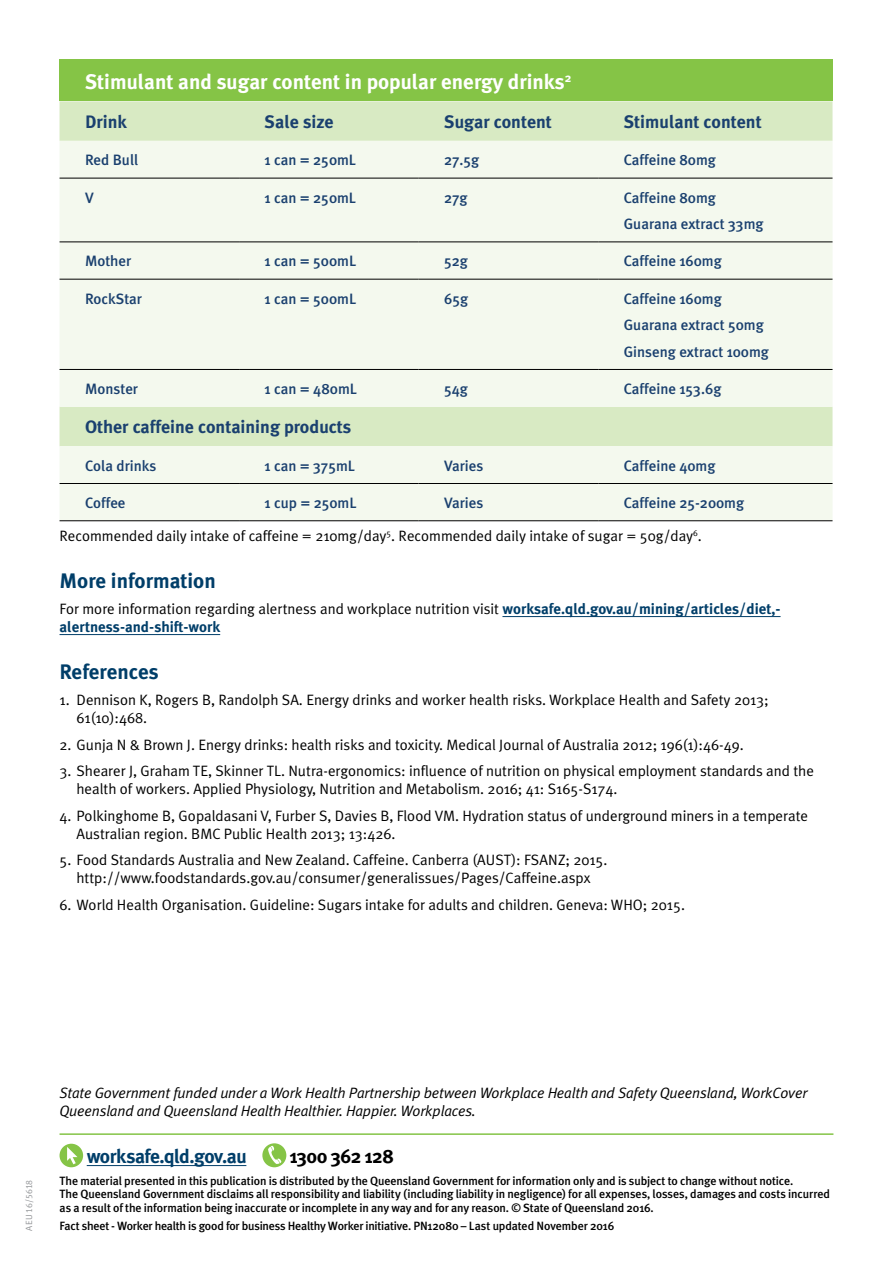
<style>
.page{position:relative;width:893px;height:1263px;background:#fff}
.page>*{position:absolute;margin:0;border:0;box-sizing:border-box;transform-origin:0 0}
.t1{font:700 21px "Meta Plus";color:#fff}
.t2{font:700 21px "Meta Plus";color:#003e69}
.t3{font:700 19.5px "Meta Plus";letter-spacing:-.03em;color:#003e69}
.t4{font:700 19.5px "Meta Plus";letter-spacing:-.03em;color:#000}
.t5{font:700 18px "Meta Plus";color:#1a406f}
.t6{font:15px/18px "Meta Plus Normal";color:#000}
.t7{font:500 15px/26.5px "Meta Plus";color:#1a406f}
.t8{font:italic 15px/18px "Meta Plus Normal";letter-spacing:-.01em;color:#000}
.t9{font:700 15px "Meta Plus";color:#003e69}
.t10{font:500 12px/13.5px "Meta Plus";letter-spacing:-.01em;color:#000}
.t11{font:9px "Meta Plus Normal Caps";letter-spacing:.015em;color:#939598}
.s1{font-family:"Meta Plus";font-weight:700;color:#003e69}
</style>
<div class="page">
<hr style="left:87px;top:1165px;width:159px;height:1px;background:#003e69">
<div style="left:60px;top:1144px;width:23px;height:23px;background:#85c446;border-radius:50%"></div>
<svg style="left:67px;top:1147px;width:10px;height:17px"></svg>
<div style="left:262px;top:1143px;width:24px;height:24px;background:#85c446;border-radius:50%"></div>
<svg style="left:268px;top:1146px;width:13px;height:18px"></svg>
<hr style="left:60px;top:1133px;width:773px;height:2px;background:#85c446">
<hr style="left:502px;top:616px;width:279px;height:1px;background:#003e69">
<hr style="left:60px;top:634px;width:160px;height:1px;background:#003e69">
<div style="left:60px;top:60px;width:772px;height:41px;background:#85c446"></div>
<div style="left:60px;top:101px;width:772px;height:40px;background:#d8eac3"></div>
<svg style="left:60px;top:141px;width:772px;height:379px;background:#f0f6e8"></svg>
<hr style="left:60px;top:178px;width:179px;height:1px;background:#000">
<hr style="left:239px;top:178px;width:180px;height:1px;background:#000">
<hr style="left:419px;top:178px;width:179px;height:1px;background:#000">
<hr style="left:598px;top:178px;width:234px;height:1px;background:#000">
<hr style="left:60px;top:242px;width:179px;height:1px;background:#000">
<hr style="left:239px;top:242px;width:180px;height:1px;background:#000">
<hr style="left:419px;top:242px;width:179px;height:1px;background:#000">
<hr style="left:598px;top:242px;width:234px;height:1px;background:#000">
<hr style="left:60px;top:279px;width:179px;height:1px;background:#000">
<hr style="left:239px;top:279px;width:180px;height:1px;background:#000">
<hr style="left:419px;top:279px;width:179px;height:1px;background:#000">
<hr style="left:598px;top:279px;width:234px;height:1px;background:#000">
<hr style="left:60px;top:369px;width:179px;height:1px;background:#000">
<hr style="left:239px;top:369px;width:180px;height:1px;background:#000">
<hr style="left:419px;top:369px;width:179px;height:1px;background:#000">
<hr style="left:598px;top:369px;width:234px;height:1px;background:#000">
<hr style="left:60px;top:483px;width:179px;height:1px;background:#000">
<hr style="left:239px;top:483px;width:180px;height:1px;background:#000">
<hr style="left:419px;top:483px;width:179px;height:1px;background:#000">
<hr style="left:598px;top:483px;width:234px;height:1px;background:#000">
<hr style="left:60px;top:520px;width:179px;height:1px;background:#000">
<hr style="left:239px;top:520px;width:180px;height:1px;background:#000">
<hr style="left:419px;top:520px;width:179px;height:1px;background:#000">
<hr style="left:598px;top:520px;width:234px;height:1px;background:#000">
<h1 class="t1" style="left:85px;top:69px;width:488px">Stimulant and sugar content in popular energy drinks<sup>2</sup></h1>
<p class="t5" style="left:85px;top:111px;width:43px">Drink</p>
<p class="t5" style="left:265px;top:111px;width:71px">Sale size</p>
<p class="t5" style="left:444px;top:111px;width:109px">Sugar content</p>
<p class="t5" style="left:624px;top:111px;width:139px">Stimulant content</p>
<p class="t7" style="left:85px;top:147px;width:55px">Red Bull</p>
<p class="t7" style="left:265px;top:147px;width:93px">1 can = 250mL</p>
<p class="t7" style="left:444px;top:147px;width:37px">27.5g</p>
<p class="t7" style="left:624px;top:147px;width:94px">Caffeine 80mg</p>
<p class="t7" style="left:85px;top:184px;width:10px">V</p>
<p class="t7" style="left:265px;top:184px;width:93px">1 can = 250mL</p>
<p class="t7" style="left:444px;top:184px;width:25px">27g</p>
<p class="t7" style="left:624px;top:184px;width:141px">Caffeine 80mg<br>Guarana extract 33mg</p>
<p class="t7" style="left:85px;top:248px;width:48px">Mother</p>
<p class="t7" style="left:265px;top:248px;width:93px">1 can = 500mL</p>
<p class="t7" style="left:444px;top:248px;width:25px">52g</p>
<p class="t7" style="left:624px;top:248px;width:100px">Caffeine 160mg</p>
<p class="t7" style="left:85px;top:285px;width:59px">RockStar</p>
<p class="t7" style="left:265px;top:285px;width:93px">1 can = 500mL</p>
<p class="t7" style="left:444px;top:285px;width:25px">65g</p>
<p class="t7" style="left:624px;top:285px;width:147px">Caffeine 160mg<br>Guarana extract 50mg<br>Ginseng extract 100mg</p>
<p class="t7" style="left:85px;top:375px;width:55px">Monster</p>
<p class="t7" style="left:265px;top:375px;width:94px">1 can = 480mL</p>
<p class="t7" style="left:444px;top:375px;width:25px">54g</p>
<p class="t7" style="left:624px;top:375px;width:99px">Caffeine 153.6g</p>
<p class="t5" style="left:85px;top:417px;width:268px">Other caffeine containing products</p>
<p class="t7" style="left:85px;top:452px;width:73px">Cola drinks</p>
<p class="t7" style="left:265px;top:452px;width:92px">1 can = 375mL</p>
<p class="t7" style="left:444px;top:452px;width:41px">Varies</p>
<p class="t7" style="left:624px;top:452px;width:93px">Caffeine 40mg</p>
<p class="t7" style="left:85px;top:489px;width:42px">Coffee</p>
<p class="t7" style="left:265px;top:489px;width:93px">1 cup = 250mL</p>
<p class="t7" style="left:444px;top:489px;width:41px">Varies</p>
<p class="t7" style="left:624px;top:489px;width:122px">Caffeine 25-200mg</p>
<p class="t6" style="left:60px;top:527px;width:644px">Recommended daily intake of caffeine = 210mg/day<sup>5</sup>. Recommended daily intake of sugar = 50g/day<sup>6</sup>.</p>
<h1 class="t2" style="left:60px;top:568px;width:158px">More information</h1>
<p class="t6" style="left:60px;top:600px;width:722px">For more information regarding alertness and workplace nutrition visit <span class="s1">worksafe.qld.gov.au/mining/articles/diet,-</span></p>
<p class="t9" style="left:60px;top:618px;width:162px">alertness-and-shift-work</p>
<h1 class="t2" style="left:60px;top:659px;width:101px">References</h1>
<p class="t6" style="left:77px;top:691px;width:694px;text-indent:-17px">1. Dennison K, Rogers B, Randolph SA. Energy drinks and worker health risks. Workplace Health and Safety 2013;<br>61(10):468.</p>
<p class="t6" style="left:60px;top:735px;width:686px">2. Gunja N &amp; Brown J. Energy drinks: health risks and toxicity. Medical Journal of Australia 2012; 196(1):46-49.</p>
<p class="t6" style="left:77px;top:762px;width:739px;text-indent:-17px">3. Shearer J, Graham TE, Skinner TL. Nutra-ergonomics: influence of nutrition on physical employment standards and the health of workers. Applied Physiology, Nutrition and Metabolism. 2016; 41: S165-S174.</p>
<p class="t6" style="left:77px;top:806px;width:733px;text-indent:-17px">4. Polkinghome B, Gopaldasani V, Furber S, Davies B, Flood VM. Hydration status of underground miners in a temperate<br>Australian region. BMC Public Health 2013; 13:426.</p>
<p class="t6" style="left:60px;top:851px;width:549px;text-align:center">5. Food Standards Australia and New Zealand. Caffeine. Canberra (AUST): FSANZ; 2015. http://www.foodstandards.gov.au/consumer/generalissues/Pages/Caffeine.aspx</p>
<p class="t6" style="left:60px;top:895px;width:627px">6. World Health Organisation. Guideline: Sugars intake for adults and children. Geneva: WHO; 2015.</p>
<p class="t11" style="left:24px;top:1230px;width:52px;rotate:-90deg">AEU 16/5618</p>
<p class="t8" style="left:60px;top:1083px;width:749px">State Government funded under a Work Health Partnership between Workplace Health and Safety Queensland, WorkCover<br>Queensland and Queensland Health Healthier. Happier. Workplaces.</p>
<h2 class="t3" style="left:87px;top:1145px;width:162px">worksafe.qld.gov.au</h2>
<h2 class="t4" style="left:290px;top:1145px;width:106px">1300 362 128</h2>
<p class="t10" style="left:60px;top:1174px;width:772px">The material presented in this publication is distributed by the Queensland Government for information only and is subject to change without notice.<br>The Queensland Government disclaims all responsibility and liability (including liability in negligence) for all expenses, losses, damages and costs incurred as a result of the information being inaccurate or incomplete in any way and for any reason. © State of Queensland 2016.</p>
<p class="t10" style="left:60px;top:1219px;width:556px">Fact sheet - Worker health is good for business Healthy Worker initiative. PN12080 – Last updated November 2016</p>
</div>
